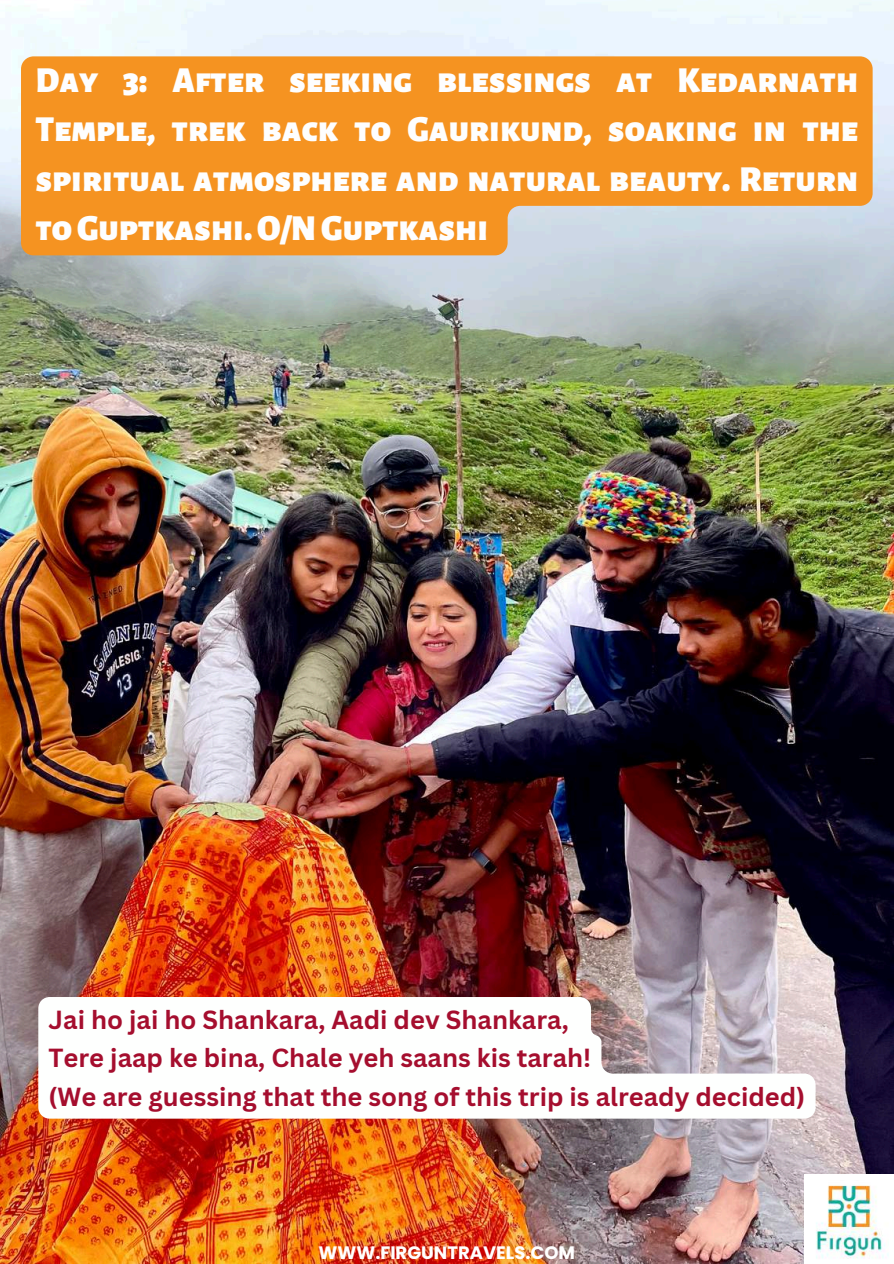
<style>
.page{position:relative;width:894px;height:1264px;background:#fff}
.page>*{position:absolute;margin:0;border:0;box-sizing:border-box;transform-origin:0 0}
.t1{font:900 36px/49.5px "Alegreya Sans SC";color:#fefefe;text-align:justify}
.t2{font:700 25.5px/38.2px "Canva Sans";color:#a50e2e}
.t3{font:700 18px "Poppins";color:#fff}
</style>
<div class="page">
<img style="left:0;top:0;width:893px;height:1263px">
<img style="left:804px;top:1174px;width:88px;height:88px">
<svg style="left:38px;top:997px;width:777px;height:121px"></svg>
<svg style="left:21px;top:56px;width:851px;height:199px;background:#f09a36"></svg>
<p class="t1" style="left:35px;top:56px;width:824px">Day 3: After seeking blessings at Kedarnath Temple, trek back to Gaurikund, soaking in the spiritual atmosphere and natural beauty. Return toGuptkashi.O/NGuptkashi</p>
<p class="t2" style="left:48px;top:1000px;width:758px">Jai ho jai ho Shankara, Aadi dev Shankara,<br>Tere jaap ke bina, Chale yeh saans kis tarah!<br>(We are guessing that the song of this trip is already decided)</p>
<p class="t3" style="left:318px;top:1239px;width:258px">WWW.FIRGUNTRAVELS.COM</p>
</div>
